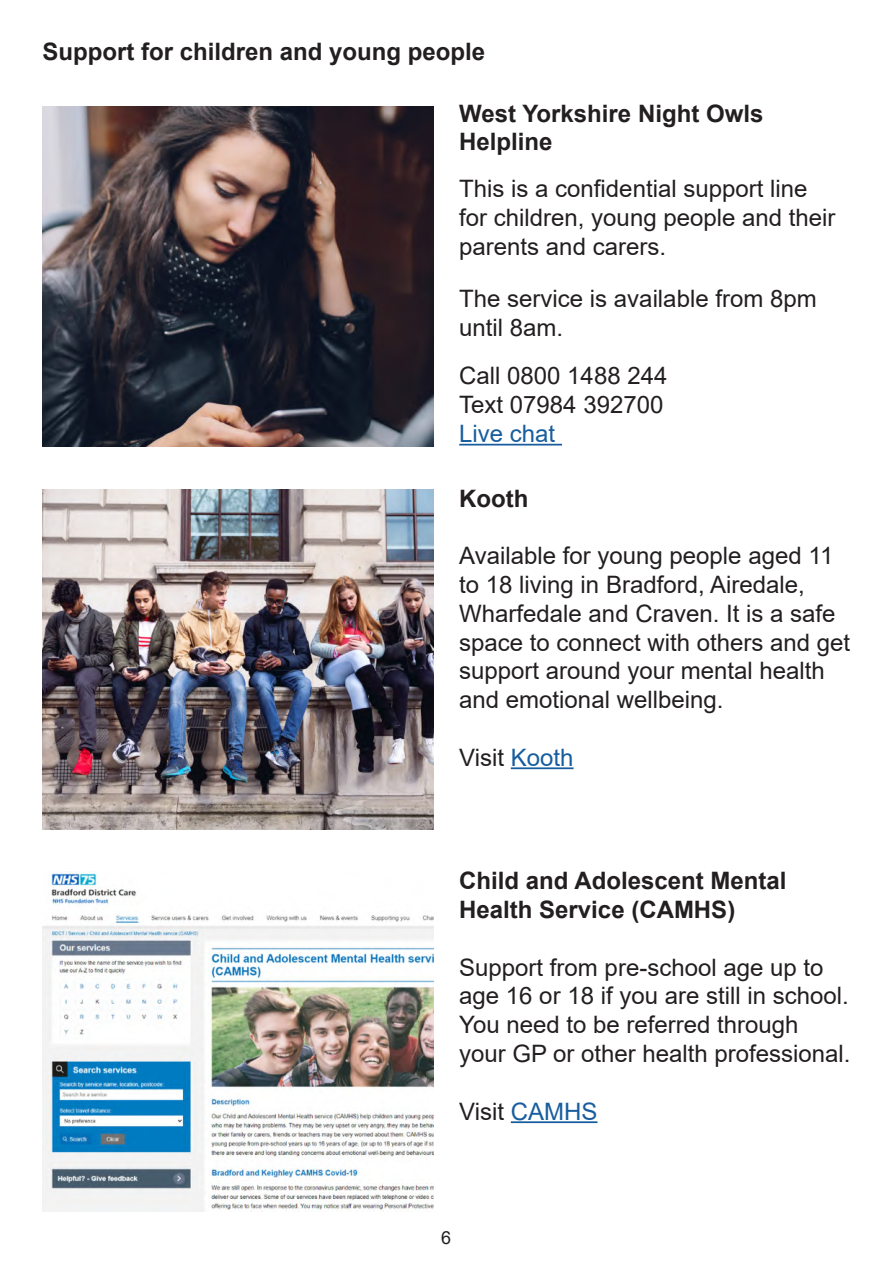
<style>
.page{position:relative;width:893px;height:1263px;background:#fff}
.page>*{position:absolute;margin:0;border:0;box-sizing:border-box;transform-origin:0 0}
.t1{font:24px/28.8px "Arial";color:#231f20}
.t2{font:700 24px/28.8px "Arial";color:#231f20}
.t3{font:24px "Arial";color:#175d9e}
.t4{font:18px "Arial";color:#231f20}
.s1{color:#175d9e}
</style>
<div class="page">
<hr style="left:459px;top:444px;width:103px;height:1px;background:#175d9e">
<hr style="left:511px;top:767px;width:63px;height:2px;background:#175d9e">
<hr style="left:511px;top:1121px;width:86px;height:2px;background:#175d9e">
<img style="left:43px;top:106px;width:391px;height:340px">
<img style="left:43px;top:873px;width:391px;height:339px">
<img style="left:43px;top:489px;width:391px;height:340px">
<p class="t2" style="left:43px;top:37px;width:444px">Support for children and young people</p>
<p class="t2" style="left:459px;top:99px;width:306px">West Yorkshire Night Owls<br>Helpline</p>
<p class="t1" style="left:459px;top:174px;width:378px">This is a confidential support line for children, young people and their parents and carers.</p>
<p class="t1" style="left:459px;top:284px;width:359px">The service is available from 8pm until 8am.</p>
<p class="t1" style="left:459px;top:361px;width:210px">Call 0800 1488 244</p>
<p class="t1" style="left:459px;top:390px;width:206px">Text 07984 392700</p>
<p class="t3" style="left:459px;top:417px;width:98px">Live chat</p>
<p class="t2" style="left:459px;top:484px;width:71px">Kooth</p>
<p class="t1" style="left:459px;top:541px;width:392px">Available for young people aged 11 to 18 living in Bradford, Airedale, Wharfedale and Craven. It is a safe space to connect with others and get support around your mental health and emotional wellbeing.</p>
<p class="t1" style="left:459px;top:743px;width:116px">Visit <span class="s1">Kooth</span></p>
<p class="t2" style="left:459px;top:867px;width:329px">Child and Adolescent Mental<br>Health Service (CAMHS)</p>
<p class="t1" style="left:459px;top:953px;width:393px">Support from pre-school age up to age 16 or 18 if you are still in school.<br>You need to be referred through your GP or other health professional.</p>
<p class="t1" style="left:459px;top:1097px;width:140px">Visit <span class="s1">CAMHS</span></p>
<p class="t4" style="left:441px;top:1225px;width:12px">6</p>
</div>
